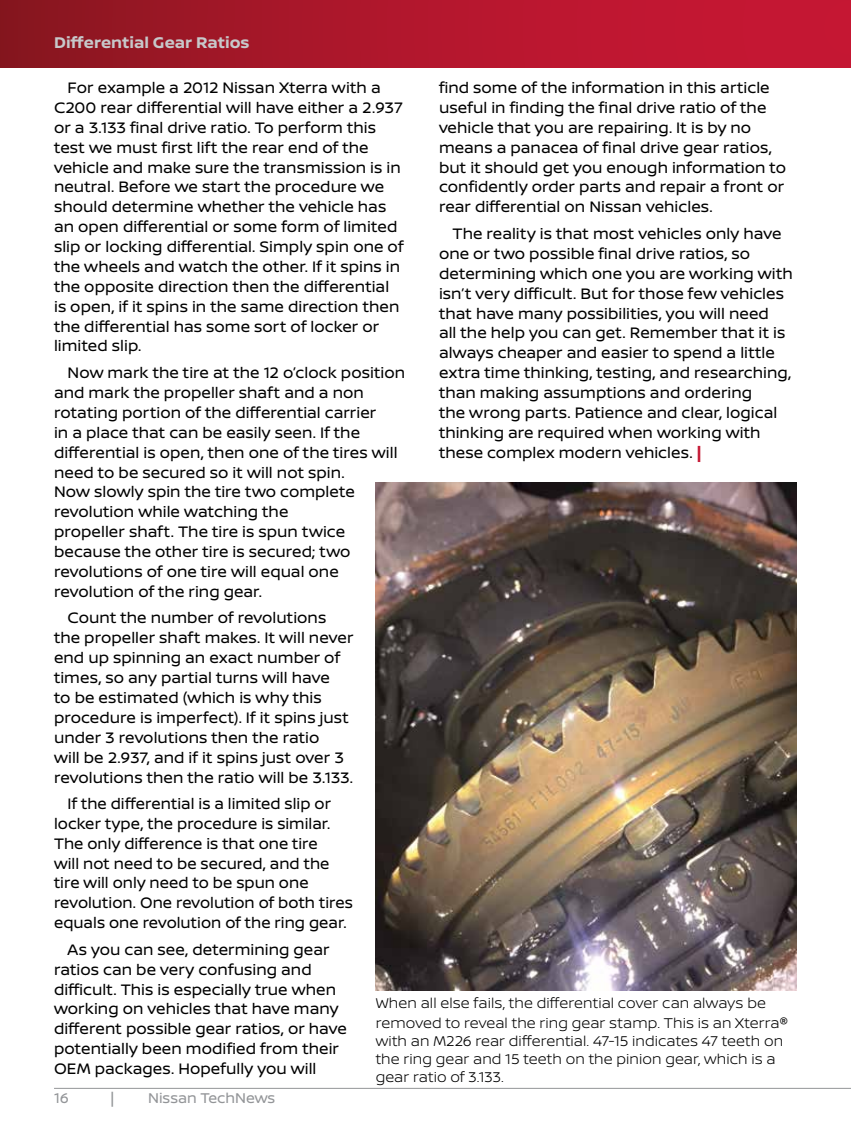
<style>
.page{position:relative;width:851px;height:1134px;background:#fff}
.page>*{position:absolute;margin:0;border:0;box-sizing:border-box;transform-origin:0 0}
.t1{font:700 16.5px "Nissan Brand";letter-spacing:.005em;color:#c7c8ca}
.t2{font:16.2px/20px "Nissan Brand";color:#000}
.t3{font:300 15px/18px "Nissan Brand";letter-spacing:.005em;color:#000}
.t4{font:15px "Nissan Brand";color:#939598}
.s1{font-weight:700;color:#c51733}
.s2{font-weight:400;font-size:16.2px}
</style>
<div class="page">
<div style="left:0;top:0;width:850px;height:68px;background:linear-gradient(to right,#8d1621,#cf1736)"></div>
<hr style="left:54px;top:1088px;width:796px;height:1px;background:#939598">
<img style="left:375px;top:483px;width:421px;height:507px">
<p class="t1" style="left:54px;top:30px;width:197px">Differential Gear Ratios</p>
<p class="t2" style="left:54px;top:77px;width:351px;text-indent:13px">For example a 2012 Nissan Xterra with a C200 rear differential will have either a 2.937 or a 3.133 final drive ratio. To perform this test we must first lift the rear end of the vehicle and make sure the transmission is in neutral. Before we start the procedure we should determine whether the vehicle has an open differential or some form of limited slip or locking differential. Simply spin one of the wheels and watch the other. If it spins in the opposite direction then the differential is open, if it spins in the same direction then the differential has some sort of locker or limited slip.</p>
<p class="t2" style="left:54px;top:362px;width:352px;text-indent:13px">Now mark the tire at the 12 o’clock position and mark the propeller shaft and a non rotating portion of the differential carrier<br>in a place that can be easily seen. If the differential is open, then one of the tires will need to be secured so it will not spin.<br>Now slowly spin the tire two complete revolution while watching the<br>propeller shaft. The tire is spun twice because the other tire is secured; two revolutions of one tire will equal one revolution of the ring gear.</p>
<p class="t2" style="left:54px;top:607px;width:301px;text-indent:13px">Count the number of revolutions the propeller shaft makes. It will never end up spinning an exact number of times, so any partial turns will have<br>to be estimated (which is why this procedure is imperfect). If it spins just under 3 revolutions then the ratio<br>will be 2.937, and if it spins just over 3 revolutions then the ratio will be 3.133.</p>
<p class="t2" style="left:54px;top:793px;width:300px;text-indent:13px">If the differential is a limited slip or locker type, the procedure is similar.<br>The only difference is that one tire<br>will not need to be secured, and the tire will only need to be spun one revolution. One revolution of both tires equals one revolution of the ring gear.</p>
<p class="t2" style="left:54px;top:939px;width:294px;text-indent:13px">As you can see, determining gear ratios can be very confusing and difficult. This is especially true when working on vehicles that have many different possible gear ratios, or have potentially been modified from their OEM packages. Hopefully you will</p>
<p class="t2" style="left:439px;top:77px;width:349px">find some of the information in this article useful in finding the final drive ratio of the vehicle that you are repairing. It is by no means a panacea of final drive gear ratios, but it should get you enough information to confidently order parts and repair a front or rear differential on Nissan vehicles.</p>
<p class="t2" style="left:439px;top:223px;width:355px;text-indent:13px">The reality is that most vehicles only have one or two possible final drive ratios, so determining which one you are working with isn’t very difficult. But for those few vehicles that have many possibilities, you will need<br>all the help you can get. Remember that it is always cheaper and easier to spend a little extra time thinking, testing, and researching, than making assumptions and ordering<br>the wrong parts. Patience and clear, logical thinking are required when working with these complex modern vehicles. <span class="s1">|</span></p>
<p class="t3" style="left:375px;top:992px;width:414px;line-height:19.8px">When all else fails, the differential cover can always be removed to reveal the ring gear stamp. This is an Xterra<span class="s2">®</span></p>
<p class="t3" style="left:375px;top:1031px;width:409px">with an M226 rear differential. 47-15 indicates 47 teeth on the ring gear and 15 teeth on the pinion gear, which is a gear ratio of 3.133.</p>
<p class="t4" style="left:54px;top:1087px;width:16px">16</p>
<p class="t4" style="left:110px;top:1087px;width:5px">|</p>
<p class="t4" style="left:148px;top:1087px;width:129px">Nissan TechNews</p>
</div>
